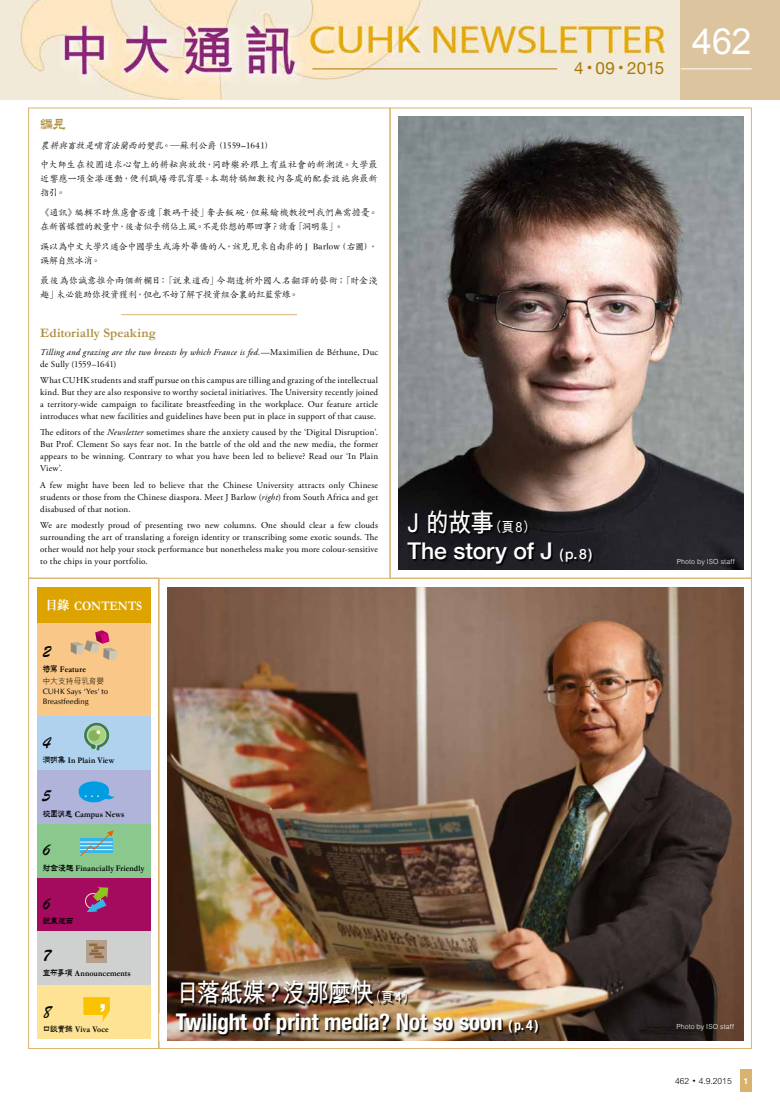
<style>
.page{position:relative;width:780px;height:1106px;background:#fff}
.page>*{position:absolute;margin:0;border:0;box-sizing:border-box;transform-origin:0 0}
.t1{font:36px "Arial";color:#fff}
.t2{font:700 26px "M Hei HK";letter-spacing:-.04em;color:#fff;scale:.9 1}
.t3{font:700 condensed 23px "Helvetica Neue";letter-spacing:-.005em;color:#fff}
.t4{font:500 23px "Helvetica Neue";letter-spacing:-.005em;color:#fff}
.t5{font:18px "Brush Script";color:#000}
.t6{font:17px "Helvetica Neue";letter-spacing:.005em;color:#aa780a}
.t7{font:700 13px "Garamond";letter-spacing:.01em;color:#af8e40}
.t8{font:700 13px "Garamond";letter-spacing:.005em;color:#fff;scale:.9 1}
.t9{font:700 13px "M Li HK";color:#af8e40}
.t10{font:600 12px "M Yuen HK";color:#fff}
.t11{font:500 9.5px/14px "M Kai HK";letter-spacing:-.04em;color:#000}
.t12{font:500 9.5px/19.7px "M Kai HK";letter-spacing:-.02em;color:#000}
.t13{font:500 9.5px/14px "M Kai HK";letter-spacing:-.06em;color:#000}
.t14{font:9px/12px "Adobe Garamond Pro";letter-spacing:.02em;color:#000;text-align:justify}
.t15{font:italic 9px/12px "Adobe Garamond Pro";letter-spacing:.02em;color:#000}
.t16{font:700 8.5px "Garamond";letter-spacing:.015em;color:#000;scale:.92 1}
.t17{font:300 8.5px "M Hei HK";color:#000}
.t18{font:700 8.5px "M Li HK";color:#000;scale:.92 1}
.t19{font:700 8.5px "Helvetica Neue";color:#fff}
.t20{font:7.8px/10px "CG Omega";letter-spacing:.005em;color:#000}
.t21{font:300 7.8px "M Hei HK";letter-spacing:-.01em;color:#000}
.t22{font:300 7px "M Hei HK";letter-spacing:.015em;color:#fff}
.s1{font-style:italic}
.s2{font-family:"CG Omega";font-weight:400}
.s3{font-style:normal}
.s4{font-family:"M Sung HK"}
.s5{font-family:"M Li HK"}
.s6{font-size:14px}
.s7{font-size:6px}
</style>
<div class="page">
<div style="left:740px;top:1069px;width:11px;height:22px;background:#d8b370"></div>
<img style="left:0;top:0;width:680px;height:99px">
<div style="left:680px;top:0;width:100px;height:99px;background:#dcc59e"></div>
<hr style="left:312px;top:69px;width:245px;height:1px;background:#aa780a">
<hr style="left:680px;top:69px;width:71px;height:1px;background:#fff">
<hr style="left:121px;top:314px;width:176px;height:1px;background:#d8b370">
<svg style="left:150px;top:1013px;width:18px;height:27px"></svg>
<div style="left:37px;top:587px;width:113px;height:37px;background:#dda300"></div>
<div style="left:37px;top:624px;width:113px;height:92px;background:#f9c787"></div>
<div style="left:37px;top:716px;width:113px;height:54px;background:#b0d2ef"></div>
<div style="left:37px;top:770px;width:113px;height:53px;background:#b0b3da"></div>
<div style="left:37px;top:823px;width:113px;height:54px;background:#8ac88d"></div>
<div style="left:37px;top:877px;width:113px;height:54px;background:#a40b5e"></div>
<div style="left:37px;top:931px;width:113px;height:54px;background:#cfd0d0"></div>
<div style="left:37px;top:985px;width:113px;height:54px;background:#fee395"></div>
<svg style="left:71px;top:630px;width:46px;height:30px"></svg>
<svg style="left:84px;top:723px;width:25px;height:28px"></svg>
<svg style="left:78px;top:781px;width:37px;height:21px"></svg>
<svg style="left:79px;top:830px;width:35px;height:27px"></svg>
<div style="left:85px;top:893px;width:16px;height:16px;border:1px solid #e3dac5;border-radius:50%"></div>
<svg style="left:87px;top:887px;width:21px;height:25px"></svg>
<div style="left:87px;top:939px;width:20px;height:23px;background:#b5a08e"></div>
<svg style="left:89px;top:943px;width:15px;height:15px"></svg>
<svg style="left:83px;top:997px;width:27px;height:25px"></svg>
<div style="left:28px;top:578px;width:131px;height:470px;border:1px solid #d8b370"></div>
<img style="left:398px;top:116px;width:345px;height:454px">
<img style="left:168px;top:587px;width:575px;height:453px">
<div style="left:176px;top:981px;width:364px;height:55px;background:#000;opacity:.9"></div>
<div style="left:408px;top:511px;width:185px;height:55px;background:#000;opacity:.9"></div>
<h3 class="t6" style="left:574px;top:58px;width:92px">4 <sup>•</sup> 09 <sup>•</sup> 2015</h3>
<h1 class="t1" style="left:692px;top:18px;width:61px">462</h1>
<h3 class="t9" style="left:40px;top:115px;width:27px">編見</h3>
<p class="t12" style="left:40px;top:135px;width:339px"><span class="s1">農耕與畜牧是哺育法蘭西的雙乳</span>。—蘇利公爵（1559<span class="s2">–</span>1641）<br>中大師生在校園追求心智上的耕耘與放牧，同時樂於跟上有益社會的新潮流。大學最</p>
<p class="t12" style="left:40px;top:171px;width:339px;line-height:14px">近響應一項全港運動，便利職場母乳育嬰。本期特稿細數校內各處的配套設施與最新指引。</p>
<p class="t13" style="left:40px;top:205px;width:339px">《通訊》編輯不時焦慮會否遭「數碼干擾」奪去飯碗，但蘇鑰機教授叫我們無需擔憂。在新舊媒體的較量中，後者似乎稍佔上風。不是你想的那回事？請看「洞明集」。</p>
<p class="t11" style="left:40px;top:239px;width:339px">誤以為中文大學只適合中國學生或海外華僑的人，該見見來自南非的 J Barlow（右圖），誤解自然冰消。</p>
<p class="t11" style="left:40px;top:272px;width:339px">最後為你誠意推介兩個新欄目：「說東道西」今期透析外國人名翻譯的藝術；「財金淺趣」未必能助你投資獲利，但也不妨了解下投資組合裏的紅藍紫綠。</p>
<h3 class="t7" style="left:40px;top:325px;width:117px">Editorially Speaking</h3>
<p class="t15" style="left:40px;top:346px;width:339px">Tilling and grazing are the two breasts by which France is fed.<span class="s3">—Maximilien de Béthune, Duc de Sully (1559–1641)</span></p>
<p class="t14" style="left:40px;top:374px;width:339px">What CUHK students and staff pursue on this campus are tilling and grazing of the intellectual kind. But they are also responsive to worthy societal initiatives. The University recently joined a territory-wide campaign to facilitate breastfeeding in the workplace. Our feature article introduces what new facilities and guidelines have been put in place in support of that cause.</p>
<p class="t14" style="left:40px;top:427px;width:339px">The editors of the <span class="s1">Newsletter</span> sometimes share the anxiety caused by the ‘Digital Disruption’.<br>But Prof. Clement So says fear not. In the battle of the old and the new media, the former appears to be winning. Contrary to what you have been led to believe? Read our ‘In Plain View’.</p>
<p class="t14" style="left:40px;top:479px;width:339px">A few might have been led to believe that the Chinese University attracts only Chinese students or those from the Chinese diaspora. Meet J Barlow (<span class="s1">right</span>) from South Africa and get disabused of that notion.</p>
<p class="t14" style="left:40px;top:519px;width:339px">We are modestly proud of presenting two new columns. One should clear a few clouds surrounding the art of translating a foreign identity or transcribing some exotic sounds. The other would not help your stock performance but nonetheless make you more colour-sensitive to the chips in your portfolio.</p>
<h3 class="t8" style="left:45px;top:598px;width:109px"><span class="s4">目錄</span> CONTENTS</h3>
<h3 class="t5" style="left:43px;top:641px;width:9px">2</h3>
<p class="t16" style="left:43px;top:664px;width:49px"><span class="s5">特寫</span> Feature</p>
<p class="t21" style="left:43px;top:675px;width:63px">中大支持母乳育嬰</p>
<p class="t20" style="left:43px;top:686px;width:67px">CUHK Says ‘Yes’ to<br>Breastfeeding</p>
<h3 class="t5" style="left:43px;top:731px;width:9px">4</h3>
<p class="t16" style="left:43px;top:755px;width:79px"><span class="s5">洞明集</span> In Plain View</p>
<h3 class="t5" style="left:43px;top:785px;width:9px">5</h3>
<h3 class="t10" style="left:84px;top:784px;width:17px">. . .</h3>
<p class="t16" style="left:43px;top:809px;width:90px"><span class="s5">校園消息</span> Campus News</p>
<h3 class="t5" style="left:43px;top:838px;width:9px">6</h3>
<p class="t16" style="left:43px;top:862px;width:112px"><span class="s5">財金淺趣</span> Financially Friendly</p>
<h3 class="t5" style="left:43px;top:892px;width:9px">6</h3>
<p class="t18" style="left:43px;top:915px;width:35px">說東道西</p>
<h3 class="t5" style="left:43px;top:944px;width:9px">7</h3>
<p class="t16" style="left:43px;top:968px;width:97px"><span class="s5">宣布事項</span> Announcements</p>
<h3 class="t5" style="left:43px;top:1001px;width:10px">8</h3>
<p class="t16" style="left:43px;top:1024px;width:73px"><span class="s5">口談實錄</span> Viva Voce</p>
<h2 class="t2" style="left:407px;top:503px;width:144px">J 的故事<span class="s6">（頁 8）</span></h2>
<h3 class="t4" style="left:407px;top:532px;width:186px">The story of J <span class="s6">(p.8)</span></h3>
<h2 class="t2" style="left:176px;top:973px;width:267px">日落紙媒？沒那麼快<span class="s6">（頁 4）</span></h2>
<h3 class="t3" style="left:176px;top:1007px;width:364px">Twilight of print media? Not so soon <span class="s6">( p. 4 )</span></h3>
<p class="t22" style="left:676px;top:556px;width:59px">Photo by ISO staff</p>
<p class="t22" style="left:676px;top:1022px;width:59px">Photo by ISO staff</p>
<p class="t17" style="left:675px;top:1074px;width:58px">462 <span class="s7">•</span> 4.9.2015</p>
<p class="t19" style="left:743px;top:1075px;width:6px">1</p>
</div>
